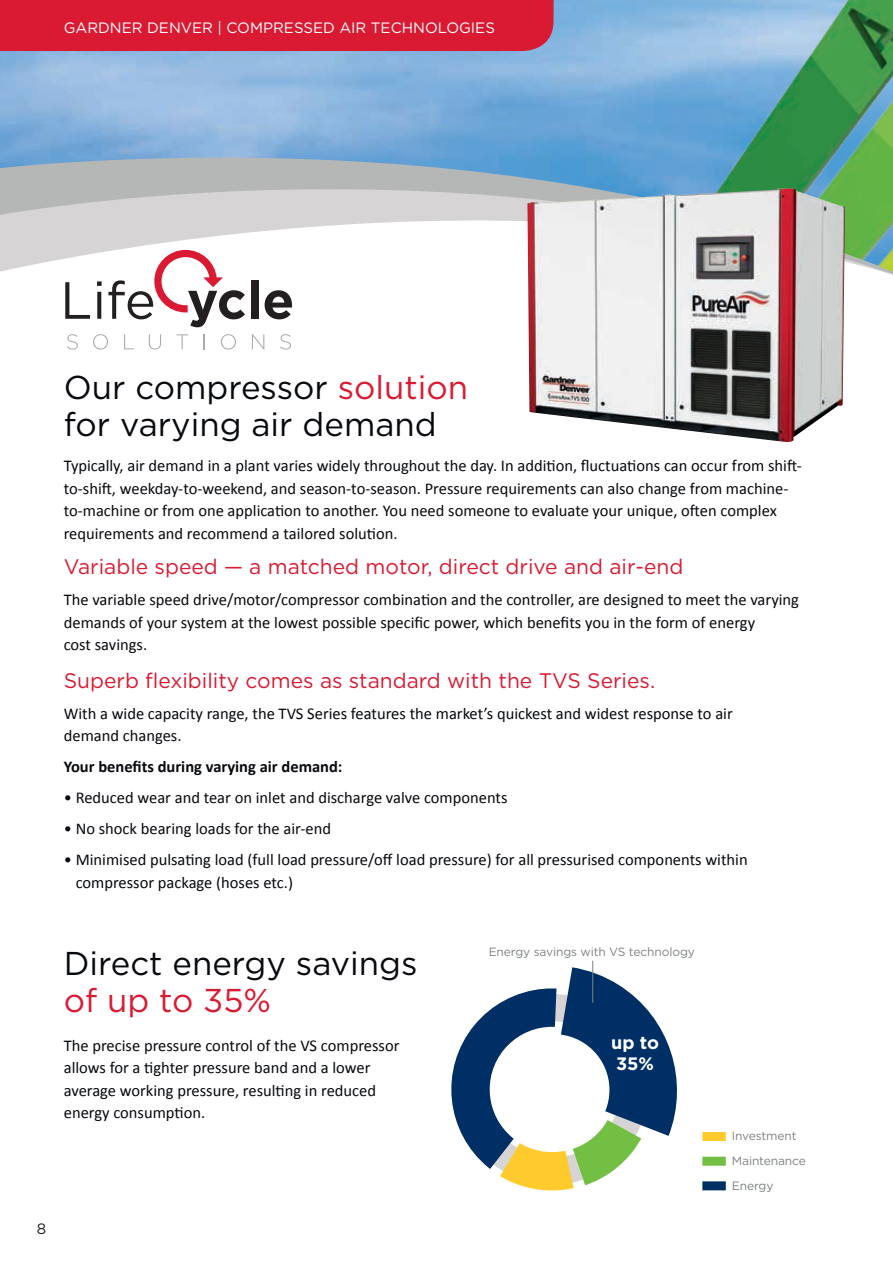
<style>
.page{position:relative;width:893px;height:1263px;background:#fff}
.page>*{position:absolute;margin:0;border:0;box-sizing:border-box;transform-origin:0 0}
.t1{font:33px/37.5px "Gotham";color:#06090d}
.t2{font:33px "Gotham";letter-spacing:-.005em;color:#da1a32}
.t3{font:21px "Gotham";color:#da1a32}
.t4{font:700 18px/21.6px "Gotham";color:#fff}
.t5{font:16.5px/22.5px "Calibri";color:#06090d}
.t6{font:700 16.5px "Calibri";color:#06090d}
.t7{font:15px "Gotham";color:#fff}
.t8{font:15px "Gotham";color:#231f20}
.t9{font:12px/25px "Gotham";letter-spacing:-.01em;color:#7c8281}
.s1{color:#da1a32}
</style>
<div class="page">
<img style="left:0;top:0;width:676px;height:105px">
<img style="left:676px;top:0;width:217px;height:105px">
<svg style="left:0;top:105px;width:893px;height:338px"></svg>
<div style="left:0;top:0;width:554px;height:51px;background:#da1a32"></div>
<svg style="left:65px;top:282px;width:25px;height:37px"></svg>
<svg style="left:97px;top:281px;width:5px;height:5px"></svg>
<svg style="left:97px;top:292px;width:4px;height:27px"></svg>
<svg style="left:108px;top:250px;width:137px;height:77px"></svg>
<div style="left:251px;top:281px;width:7px;height:38px;background:#231f20"></div>
<svg style="left:265px;top:290px;width:27px;height:29px"></svg>
<svg style="left:67px;top:334px;width:11px;height:16px"></svg>
<svg style="left:93px;top:334px;width:15px;height:16px"></svg>
<svg style="left:124px;top:334px;width:10px;height:15px"></svg>
<svg style="left:149px;top:334px;width:12px;height:16px"></svg>
<svg style="left:176px;top:334px;width:12px;height:15px"></svg>
<svg style="left:204px;top:334px;width:1px;height:15px"></svg>
<svg style="left:221px;top:334px;width:15px;height:16px"></svg>
<svg style="left:252px;top:334px;width:12px;height:15px"></svg>
<svg style="left:280px;top:334px;width:11px;height:16px"></svg>
<img style="left:527px;top:188px;width:318px;height:254px">
<div style="left:702px;top:1132px;width:24px;height:9px;background:#ffca2c"></div>
<div style="left:702px;top:1157px;width:24px;height:9px;background:#72bf44"></div>
<div style="left:702px;top:1181px;width:24px;height:9px;background:#002f65"></div>
<svg style="left:451px;top:967px;width:226px;height:224px"></svg>
<div style="left:498px;top:1034px;width:111px;height:111px;background:#fff;border-radius:50%"></div>
<hr style="left:592px;top:960px;width:1px;height:43px;background:#7c8281">
<p class="t7" style="left:64px;top:18px;width:433px">GARDNER DENVER | COMPRESSED AIR TECHNOLOGIES</p>
<h1 class="t1" style="left:64px;top:368px;width:406px">Our compressor <span class="s1">solution </span>for varying air demand</h1>
<p class="t5" style="left:64px;top:454px;width:739px">Typically, air demand in a plant varies widely throughout the day. In addition, fluctuations can occur from shift&shy;to-shift, weekday-to-weekend, and season-to-season. Pressure requirements can also change from machine&shy;to-machine or from one application to another. You need someone to evaluate your unique, often complex requirements and recommend a tailored solution.</p>
<p class="t3" style="left:64px;top:553px;width:621px">Variable speed — a matched motor, direct drive and air-end</p>
<p class="t5" style="left:64px;top:588px;width:737px">The variable speed drive/motor/compressor combination and the controller, are designed to meet the varying demands of your system at the lowest possible specific power, which benefits you in the form of energy<br>cost savings.</p>
<p class="t3" style="left:64px;top:667px;width:593px">Superb flexibility comes as standard with the TVS Series.</p>
<p class="t5" style="left:64px;top:701px;width:670px">With a wide capacity range, the TVS Series features the market’s quickest and widest response to air demand changes.</p>
<p class="t6" style="left:64px;top:757px;width:280px">Your benefits during varying air demand:</p>
<p class="t5" style="left:64px;top:786px;width:445px">• Reduced wear and tear on inlet and discharge valve components</p>
<p class="t5" style="left:64px;top:817px;width:269px">• No shock bearing loads for the air-end</p>
<p class="t5" style="left:76px;top:848px;width:673px;text-indent:-12px">• Minimised pulsating load (full load pressure/off load pressure) for all pressurised components within compressor package (hoses etc.)</p>
<h1 class="t1" style="left:64px;top:944px;width:355px">Direct energy savings</h1>
<h1 class="t2" style="left:64px;top:979px;width:209px">of up to 35%</h1>
<p class="t5" style="left:64px;top:1033px;width:337px">The precise pressure control of the VS compressor allows for a tighter pressure band and a lower average working pressure, resulting in reduced energy consumption.</p>
<p class="t8" style="left:37px;top:1219px;width:11px">8</p>
<p class="t9" style="left:489px;top:939px;width:208px">Energy savings with VS technology</p>
<p class="t4" style="left:611px;top:1031px;width:49px">up to<br>35%</p>
<p class="t9" style="left:732px;top:1123px;width:75px">Investment<br>Maintenance<br>Energy</p>
</div>
